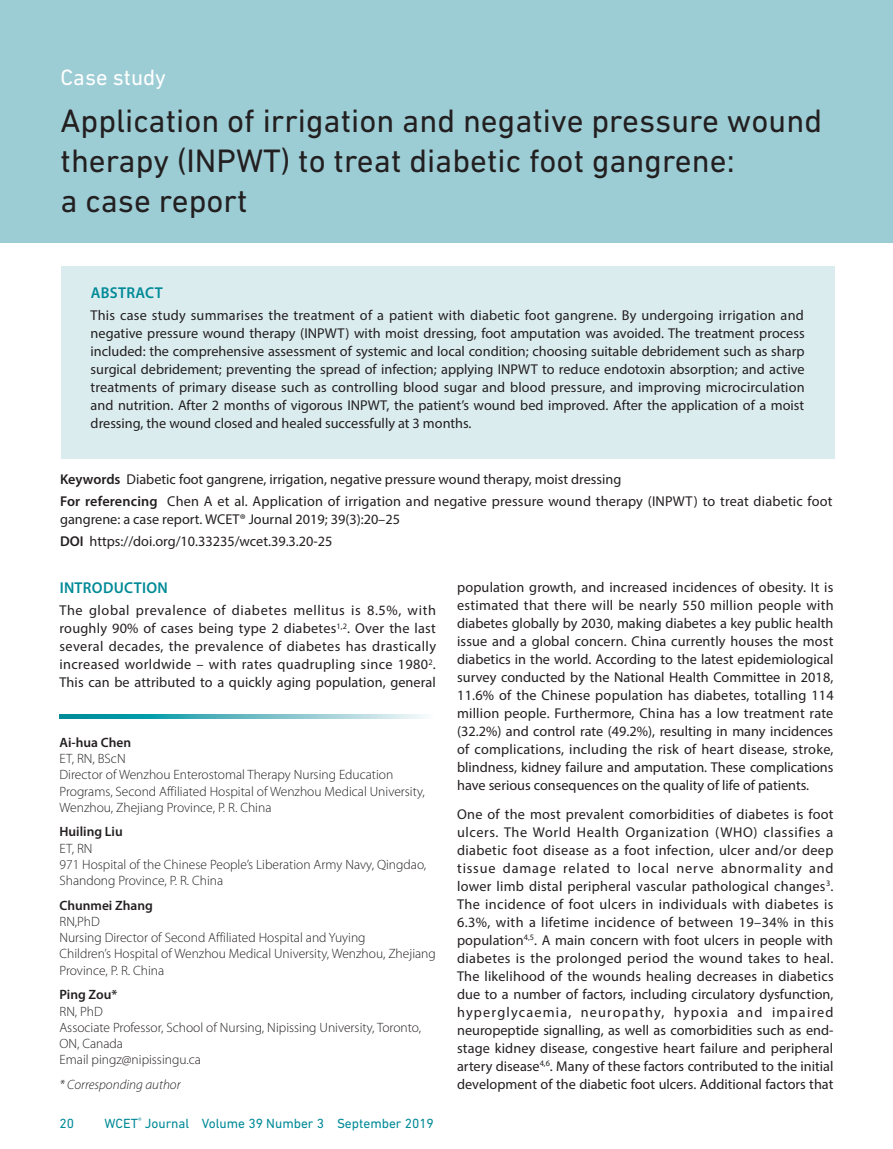
<style>
.page{position:relative;width:893px;height:1149px;background:#fff}
.page>*{position:absolute;margin:0;border:0;box-sizing:border-box;transform-origin:0 0}
._2019_WCET_Top_Title{font:33px/39.6px "DIN Next LT Pro";color:#231f20}
._2019_WCET_Top_Title-2{font:22.5px "DIN Next LT Pro";color:#fff}
._2019_WCET_Heading{font:600 15.75px "Myriad Pro";letter-spacing:.02em;color:#008a97}
._2019_WCET_Galley{font:14.25px/18px "Myriad Pro";color:#231f20;text-align:justify}
.WCET-Author_details{font:300 13.5px/16.2px "Myriad Pro";color:#231f20}
.t1{font:13.5px "DIN Next LT Pro";color:#008a97}
.WCET-Author{font:600 13.5px "Myriad Pro";color:#231f20}
.WCET-Author_details-2{font:italic 300 13.5px "Myriad Pro";color:#231f20}
.s1{font-weight:600}
</style>
<div class="page">
<div style="left:0;top:0;width:893px;height:242px;background:#9ccdd5"></div>
<div style="left:61px;top:266px;width:773px;height:192px;background:#dbecef"></div>
<svg style="left:60px;top:714px;width:365px;height:4px"></svg>
<p class="_2019_WCET_Top_Title-2" style="left:61px;top:64px;width:107px">Case study</p>
<p class="_2019_WCET_Top_Title" style="left:61px;top:101px;width:763px">Application of irrigation and negative pressure wound therapy (INPWT) to treat diabetic foot gangrene:<br>a case report</p>
<p class="_2019_WCET_Heading" style="left:91px;top:282px;width:74px">ABSTRACT</p>
<p class="_2019_WCET_Galley" style="left:91px;top:306px;width:716px">This case study summarises the treatment of a patient with diabetic foot gangrene. By undergoing irrigation and negative pressure wound therapy (INPWT) with moist dressing, foot amputation was avoided. The treatment process included: the comprehensive assessment of systemic and local condition; choosing suitable debridement such as sharp surgical debridement; preventing the spread of infection; applying INPWT to reduce endotoxin absorption; and active treatments of primary disease such as controlling blood sugar and blood pressure, and improving microcirculation and nutrition. After 2 months of vigorous INPWT, the patient’s wound bed improved. After the application of a moist dressing, the wound closed and healed successfully at 3 months.</p>
<p class="_2019_WCET_Galley" style="left:60px;top:469px;width:563px"><span class="s1">Keywords</span> Diabetic foot gangrene, irrigation, negative pressure wound therapy, moist dressing</p>
<p class="_2019_WCET_Galley" style="left:60px;top:492px;width:774px"><span class="s1">For referencing</span> Chen A et al. Application of irrigation and negative pressure wound therapy (INPWT) to treat diabetic foot gangrene: a case report. WCET® Journal 2019; 39(3):20–25</p>
<p class="_2019_WCET_Galley" style="left:60px;top:532px;width:274px"><span class="s1">DOI</span> https://doi.org/10.33235/wcet.39.3.20-25</p>
<p class="_2019_WCET_Heading" style="left:60px;top:577px;width:110px">INTRODUCTION</p>
<p class="_2019_WCET_Galley" style="left:60px;top:601px;width:378px">The global prevalence of diabetes mellitus is 8.5%, with roughly 90% of cases being type 2 diabetes<sup>1,2</sup>. Over the last several decades, the prevalence of diabetes has drastically increased worldwide – with rates quadrupling since 1980<sup>2</sup>.<br>This can be attributed to a quickly aging population, general</p>
<p class="WCET-Author" style="left:60px;top:733px;width:73px">Ai-hua Chen</p>
<p class="WCET-Author_details" style="left:60px;top:750px;width:367px">ET, RN, BScN<br>Director of Wenzhou Enterostomal Therapy Nursing Education Programs, Second Affiliated Hospital of Wenzhou Medical University, Wenzhou, Zhejiang Province, P. R. China</p>
<p class="WCET-Author" style="left:60px;top:823px;width:65px">Huiling Liu</p>
<p class="WCET-Author_details" style="left:60px;top:839px;width:368px">ET, RN<br>971 Hospital of the Chinese People’s Liberation Army Navy, Qingdao,<br>Shandong Province, P. R. China</p>
<p class="WCET-Author" style="left:60px;top:896px;width:95px">Chunmei Zhang</p>
<p class="WCET-Author_details" style="left:60px;top:913px;width:308px">RN,PhD<br>Nursing Director of Second Affiliated Hospital and Yuying</p>
<p class="WCET-Author_details" style="left:60px;top:945px;width:378px">Children’s Hospital of Wenzhou Medical University, Wenzhou, Zhejiang<br>Province, P. R. China</p>
<p class="WCET-Author" style="left:60px;top:985px;width:59px">Ping Zou*</p>
<p class="WCET-Author_details" style="left:60px;top:1002px;width:363px">RN, PhD<br>Associate Professor, School of Nursing, Nipissing University, Toronto,<br>ON, Canada</p>
<p class="WCET-Author_details" style="left:60px;top:1051px;width:143px">Email pingz@nipissingu.ca</p>
<p class="WCET-Author_details-2" style="left:60px;top:1076px;width:123px">* Corresponding author</p>
<p class="t1" style="left:60px;top:1114px;width:16px">20</p>
<p class="t1" style="left:105px;top:1114px;width:331px">WCET<sup>®</sup> Journal Volume 39 Number 3 September 2019</p>
<p class="_2019_WCET_Galley" style="left:457px;top:577px;width:378px">population growth, and increased incidences of obesity. It is estimated that there will be nearly 550 million people with diabetes globally by 2030, making diabetes a key public health issue and a global concern. China currently houses the most diabetics in the world. According to the latest epidemiological survey conducted by the National Health Committee in 2018, 11.6% of the Chinese population has diabetes, totalling 114 million people. Furthermore, China has a low treatment rate (32.2%) and control rate (49.2%), resulting in many incidences of complications, including the risk of heart disease, stroke, blindness, kidney failure and amputation. These complications have serious consequences on the quality of life of patients.</p>
<p class="_2019_WCET_Galley" style="left:457px;top:804px;width:378px">One of the most prevalent comorbidities of diabetes is foot ulcers. The World Health Organization (WHO) classifies a diabetic foot disease as a foot infection, ulcer and/or deep tissue damage related to local nerve abnormality and lower limb distal peripheral vascular pathological changes<sup>3</sup>.<br>The incidence of foot ulcers in individuals with diabetes is 6.3%, with a lifetime incidence of between 19–34% in this population<sup>4,5</sup>. A main concern with foot ulcers in people with diabetes is the prolonged period the wound takes to heal.<br>The likelihood of the wounds healing decreases in diabetics due to a number of factors, including circulatory dysfunction, hyperglycaemia, neuropathy, hypoxia and impaired neuropeptide signalling, as well as comorbidities such as end&shy;stage kidney disease, congestive heart failure and peripheral artery disease<sup>4,6</sup>. Many of these factors contributed to the initial development of the diabetic foot ulcers. Additional factors that</p>
</div>
